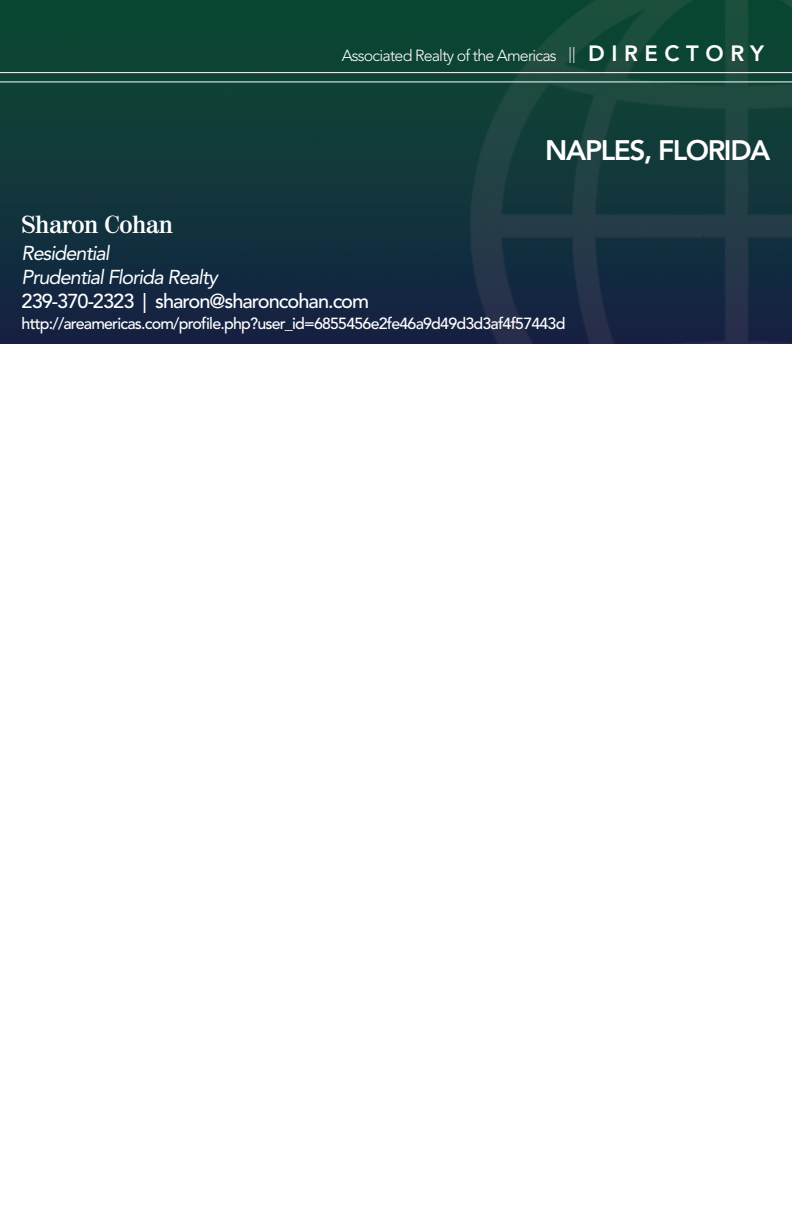
<style>
.page{position:relative;width:792px;height:1224px;background:#fff}
.page>*{position:absolute;margin:0;border:0;box-sizing:border-box;transform-origin:0 0}
.t1{font:800 28px "Avenir LT Std";letter-spacing:-.05em;color:#fff}
.t2{font:700 24px "Valencia";color:#fff}
.t3{font:500 20px "Avenir LT Std";letter-spacing:-.05em;color:#fff}
.t4{font:italic 20px/24px "Avenir LT Std";letter-spacing:-.05em;color:#fff}
.t5{font:500 16px "Avenir LT Std";letter-spacing:-.05em;color:#fff}
.t6{font:300 16px "Avenir LT Std";letter-spacing:-.05em;color:#fff}
.s1{font-weight:800;font-size:22px}
</style>
<div class="page">
<img style="left:0;top:0;width:792px;height:343px">
<hr style="left:0;top:72px;width:792px;height:1px;background:#fff">
<hr style="left:0;top:82px;width:792px;height:1px;background:#fff">
<p class="t6" style="left:342px;top:49px;width:424px">Associated Realty of the Americas || <span class="s1">D I R E C T O R Y</span></p>
<h1 class="t1" style="left:545px;top:139px;width:227px">NAPLES, FLORIDA</h1>
<h2 class="t2" style="left:22px;top:216px;width:153px">Sharon Cohan</h2>
<p class="t4" style="left:22px;top:243px;width:198px">Residential<br>Prudential Florida Realty</p>
<p class="t3" style="left:22px;top:293px;width:349px">239-370-2323 | sharon@sharoncohan.com</p>
<p class="t5" style="left:22px;top:317px;width:545px">http://areamericas.com/profile.php?user_id=6855456e2fe46a9d49d3d3af4f57443d</p>
</div>
